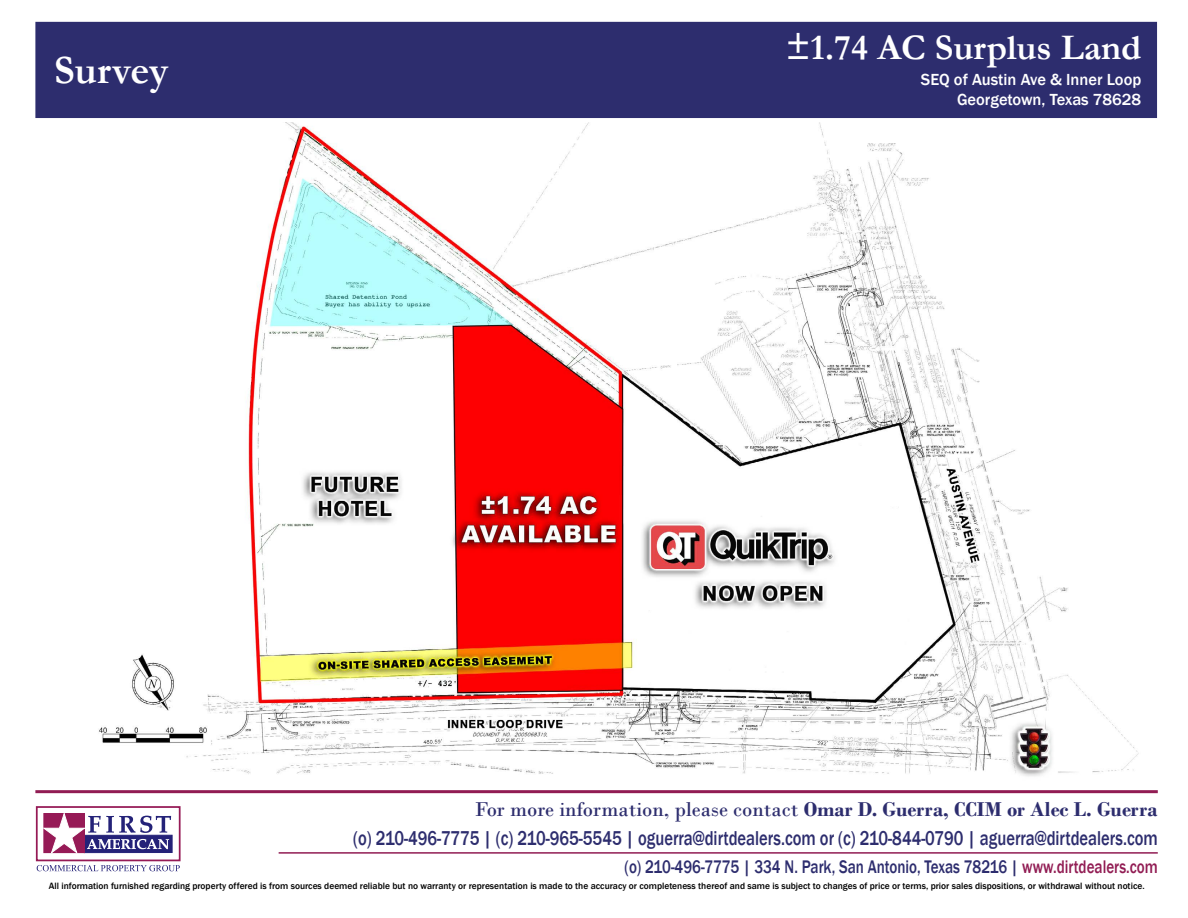
<style>
.page{position:relative;width:1188px;height:918px;background:#fff}
.page>*{position:absolute;margin:0;border:0;box-sizing:border-box;transform-origin:0 0}
.t1{font:700 40.5px "Garamond";color:#fff}
.t2{font:700 36.3px "Garamond";color:#fff}
.t3{font:21px "Bodoni";color:#2d2d6e}
.t4{font:500 20.7px "Franklin Gothic";color:#2d2d6e;scale:.8 1}
.t5{font:500 18.75px "Franklin Gothic";color:#2d2d6e;scale:.8 1}
.t6{font:500 16.5px/19.8px "Franklin Gothic";color:#fff;text-align:right}
.t7{font:500 9.45px "Franklin Gothic";color:#000}
.s1{font-weight:700}
.s2{color:#911c53}
</style>
<div class="page">
<div style="left:35px;top:22px;width:1122px;height:96px;background:#2d2d6e"></div>
<hr style="left:279px;top:852px;width:879px;height:2px;background:#911c53">
<hr style="left:35px;top:790px;width:1123px;height:3px;background:#911c53">
<div style="left:84px;top:835px;width:88px;height:18px;border:1px solid #242278"></div>
<svg style="left:43px;top:813px;width:128px;height:40px"></svg>
<div style="left:36px;top:806px;width:145px;height:55px;border:2px solid #961a56"></div>
<svg style="left:37px;top:865px;width:143px;height:6px"></svg>
<img style="left:99px;top:122px;width:1040px;height:654px">
<h1 class="t1" style="left:54px;top:43px;width:116px">Survey</h1>
<h2 class="t2" style="left:786px;top:23px;width:356px">±1.74 AC Surplus Land</h2>
<h3 class="t6" style="left:921px;top:70px;width:222px">SEQ of Austin Ave &amp; Inner Loop<br>Georgetown, Texas 78628</h3>
<h3 class="t3" style="left:475px;top:796px;width:684px">For more information, please contact <span class="s1">Omar D. Guerra, CCIM or Alec L. Guerra</span></h3>
<h3 class="t4" style="left:353px;top:826px;width:1007px">(o) 210-496-7775 | (c) 210-965-5545 | oguerra@dirtdealers.com or (c) 210-844-0790 | aguerra@dirtdealers.com</h3>
<h3 class="t5" style="left:625px;top:856px;width:668px">(o) 210-496-7775 | 334 N. Park, San Antonio, Texas 78216 | <span class="s2">www.dirtdealers.com</span></h3>
<p class="t7" style="left:49px;top:880px;width:1097px">All information furnished regarding property offered is from sources deemed reliable but no warranty or representation is made to the accuracy or completeness thereof and same is subject to changes of price or terms, prior sales dispositions, or withdrawal without notice.</p>
</div>
